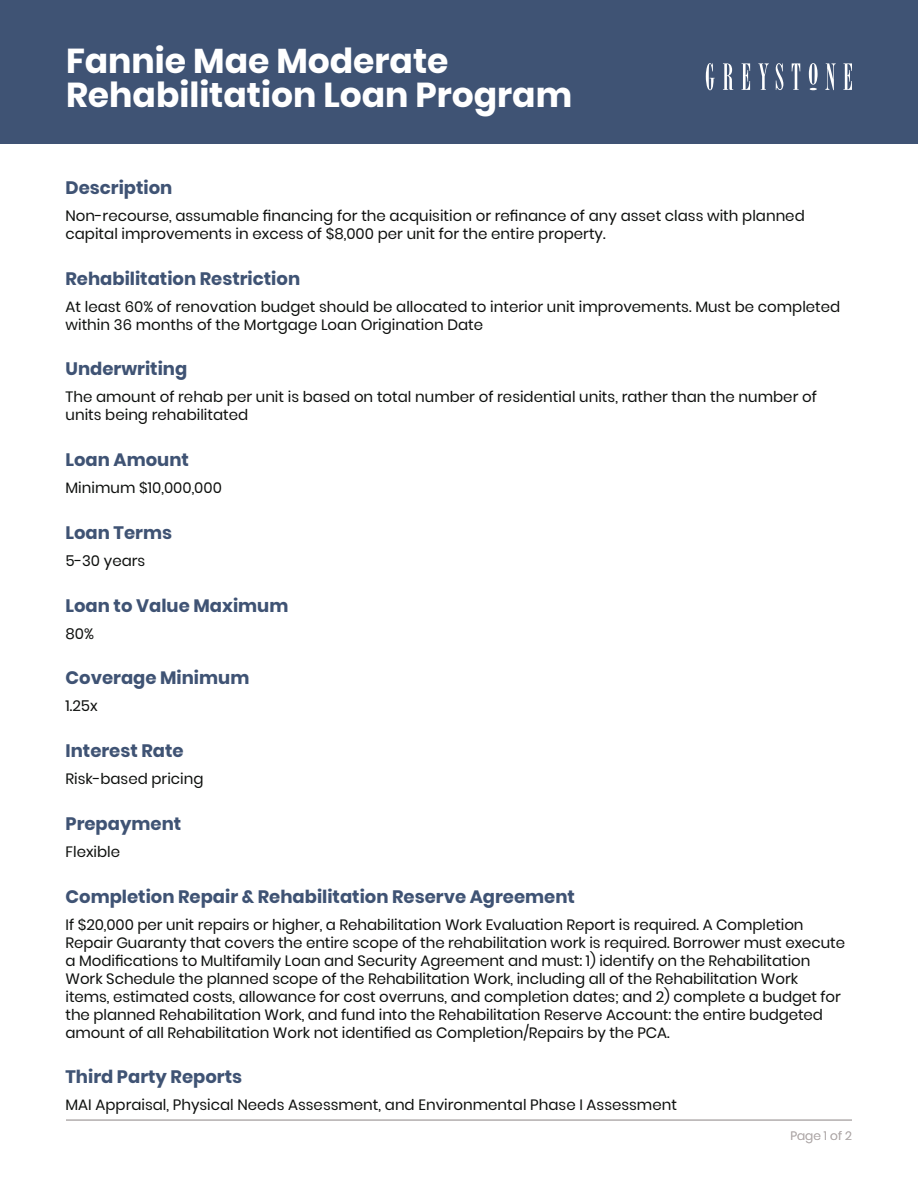
<style>
.page{position:relative;width:918px;height:1188px;background:#fff}
.page>*{position:absolute;margin:0;border:0;box-sizing:border-box;transform-origin:0 0}
.t1{font:700 34.5px/34.5px "Poppins";color:#fff}
.t2{font:700 18px "Poppins";color:#3f5374}
.t3{font:15px/18px "Poppins";letter-spacing:-.005em;color:#0e100e}
.t4{font:300 12px "Poppins";color:#b2acac}
</style>
<div class="page">
<div style="left:0;top:0;width:918px;height:144px;background:#3f5374"></div>
<svg style="left:706px;top:63px;width:146px;height:27px"></svg>
<hr style="left:66px;top:1120px;width:786px;height:1px;background:#b2acac">
<h1 class="t1" style="left:66px;top:44px;width:508px">Fannie Mae Moderate<br>Rehabilitation Loan Program</h1>
<p class="t2" style="left:66px;top:177px;width:108px">Description</p>
<p class="t3" style="left:66px;top:207px;width:741px">Non-recourse, assumable financing for the acquisition or refinance of any asset class with planned capital improvements in excess of $8,000 per unit for the entire property.</p>
<p class="t2" style="left:66px;top:268px;width:236px">Rehabilitation Restriction</p>
<p class="t3" style="left:66px;top:297px;width:776px">At least 60% of renovation budget should be allocated to interior unit improvements. Must be completed within 36 months of the Mortgage Loan Origination Date</p>
<p class="t2" style="left:66px;top:359px;width:123px">Underwriting</p>
<p class="t3" style="left:66px;top:388px;width:753px">The amount of rehab per unit is based on total number of residential units, rather than the number of units being rehabilitated</p>
<p class="t2" style="left:66px;top:449px;width:125px">Loan Amount</p>
<p class="t3" style="left:66px;top:479px;width:158px">Minimum $10,000,000</p>
<p class="t2" style="left:66px;top:522px;width:108px">Loan Terms</p>
<p class="t3" style="left:66px;top:552px;width:81px">5-30 years</p>
<p class="t2" style="left:66px;top:595px;width:224px">Loan to Value Maximum</p>
<p class="t3" style="left:66px;top:624px;width:30px">80%</p>
<p class="t2" style="left:66px;top:668px;width:185px">Coverage Minimum</p>
<p class="t3" style="left:66px;top:697px;width:34px">1.25x</p>
<p class="t2" style="left:66px;top:740px;width:120px">Interest Rate</p>
<p class="t3" style="left:66px;top:770px;width:140px">Risk-based pricing</p>
<p class="t2" style="left:66px;top:813px;width:117px">Prepayment</p>
<p class="t3" style="left:66px;top:843px;width:56px">Flexible</p>
<p class="t2" style="left:66px;top:886px;width:511px">Completion Repair &amp; Rehabilitation Reserve Agreement</p>
<p class="t3" style="left:66px;top:915px;width:781px">If $20,000 per unit repairs or higher, a Rehabilitation Work Evaluation Report is required. A Completion Repair Guaranty that covers the entire scope of the rehabilitation work is required. Borrower must execute a Modifications to Multifamily Loan and Security Agreement and must: 1) identify on the Rehabilitation Work Schedule the planned scope of the Rehabilitation Work, including all of the Rehabilitation Work items, estimated costs, allowance for cost overruns, and completion dates; and 2) complete a budget for the planned Rehabilitation Work, and fund into the Rehabilitation Reserve Account: the entire budgeted amount of all Rehabilitation Work not identified as Completion/Repairs by the PCA.</p>
<p class="t2" style="left:66px;top:1067px;width:178px">Third Party Reports</p>
<p class="t3" style="left:66px;top:1096px;width:613px">MAI Appraisal, Physical Needs Assessment, and Environmental Phase I Assessment</p>
<p class="t4" style="left:791px;top:1129px;width:63px">Page 1 of 2</p>
</div>
